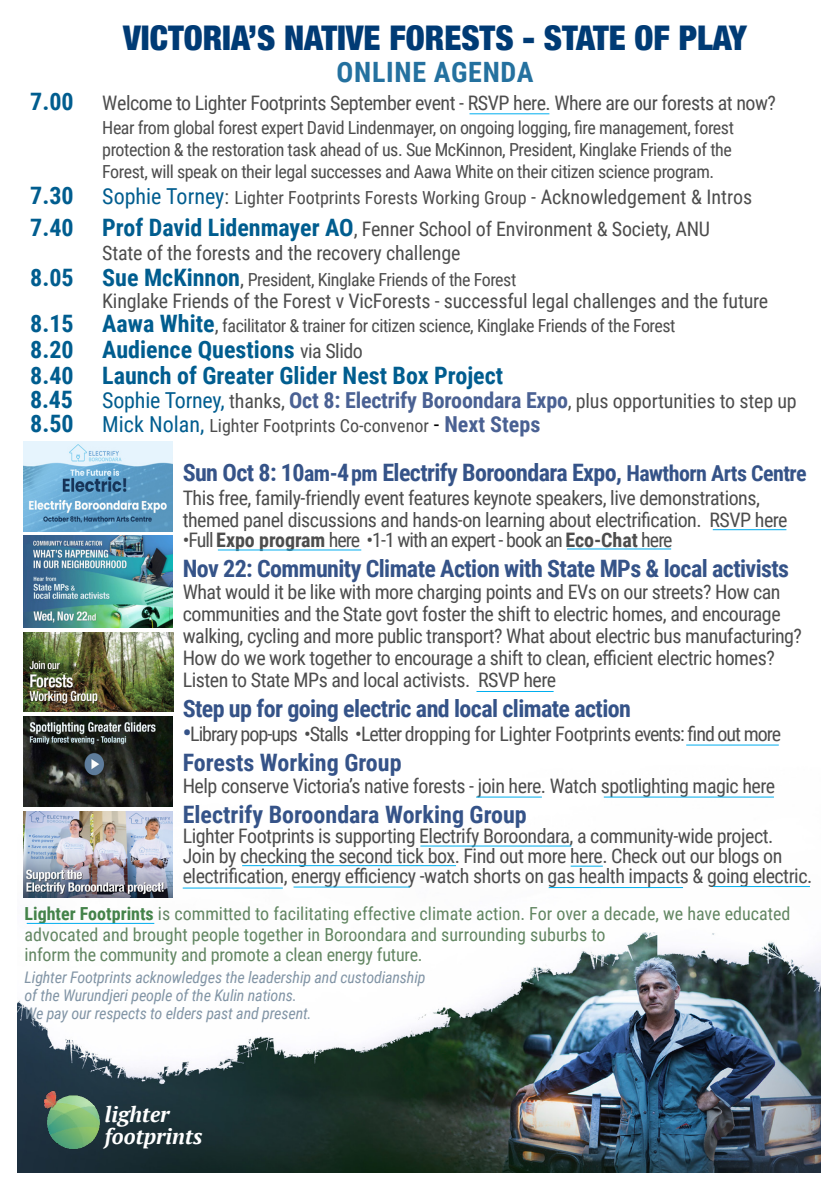
<style>
.page{position:relative;width:840px;height:1191px;background:#fff}
.page>*{position:absolute;margin:0;border:0;box-sizing:border-box;transform-origin:0 0}
.t1{font:900 condensed 34px "Helvetica Neue";color:#003b75}
.t2{font:700 28px "Roboto Condensed";letter-spacing:.025em;color:#24719f}
.t3{font:700 24px "Roboto Condensed";letter-spacing:-.025em;color:#355388}
.t4{font:700 24px/26px "Roboto Condensed";color:#005d8f}
.t5{font:700 24px "Roboto Condensed";color:#355388}
.t6{font:italic 700 21.8px/22px "PT Serif";color:#fff}
.t7{font:20px/22px "Roboto Condensed";letter-spacing:-.025em;color:#4d4d4d}
.t8{font:20px "Roboto Condensed";letter-spacing:-.05em;color:#4d4d4d}
.t9{font:18px/22px "Roboto Condensed";letter-spacing:-.025em;color:#4d4d4d;text-align:justify}
.t10{font:18px/20.8px "Roboto Condensed";color:#628662}
.t11{font:18px "Roboto Condensed";color:#4d4d4d}
.t12{font:italic 16px/18px "Roboto Condensed";letter-spacing:-.01em;color:#8295a6}
.s1{font-weight:700;font-size:24px;color:#005d8f}
.s2{font-size:22px;color:#005d8f}
.s3{font-size:20px}
.s4{font-weight:400;font-size:20px;color:#4d4d4d}
.s5{font-weight:700;font-size:22px;color:#4a6193}
.s6{font-size:22px;color:#000}
.s7{font-size:22px}
.s8{font-weight:700}
.s9{font-weight:700;font-size:24px;color:#355388}
.s10{font-weight:700;color:#44834a}
</style>
<div class="page">
<img style="left:18px;top:751px;width:802px;height:421px">
<hr style="left:469px;top:113px;width:80px;height:1px;background:#00aeef">
<hr style="left:420px;top:845px;width:151px;height:1px;background:#00aeef">
<hr style="left:476px;top:691px;width:77px;height:1px;background:#00aeef">
<hr style="left:685px;top:744px;width:93px;height:1px;background:#00aeef">
<hr style="left:712px;top:529px;width:74px;height:1px;background:#00aeef">
<hr style="left:218px;top:549px;width:143px;height:1px;background:#00aeef">
<hr style="left:566px;top:548px;width:104px;height:1px;background:#00aeef">
<hr style="left:242px;top:865px;width:214px;height:1px;background:#00aeef">
<hr style="left:570px;top:865px;width:32px;height:1px;background:#00aeef">
<hr style="left:548px;top:887px;width:134px;height:1px;background:#00aeef">
<hr style="left:183px;top:887px;width:100px;height:1px;background:#00aeef">
<hr style="left:293px;top:886px;width:117px;height:1px;background:#00aeef">
<hr style="left:712px;top:886px;width:97px;height:1px;background:#00aeef">
<hr style="left:603px;top:796px;width:170px;height:1px;background:#00aeef">
<hr style="left:476px;top:796px;width:65px;height:1px;background:#00aeef">
<hr style="left:27px;top:923px;width:127px;height:1px;background:#00aeef">
<img style="left:24px;top:811px;width:148px;height:87px">
<img style="left:24px;top:632px;width:150px;height:79px">
<img style="left:24px;top:716px;width:148px;height:90px">
<img style="left:24px;top:441px;width:148px;height:90px">
<img style="left:24px;top:536px;width:148px;height:91px">
<img style="left:39px;top:1086px;width:66px;height:66px">
<h1 class="t1" style="left:123px;top:10px;width:624px">VICTORIA’S NATIVE FORESTS - STATE OF PLAY</h1>
<h2 class="t2" style="left:336px;top:53px;width:198px">ONLINE AGENDA</h2>
<p class="t7" style="left:30px;top:91px;width:747px"><span class="s1">7.00</span> Welcome to Lighter Footprints September event - RSVP here. Where are our forests at now?</p>
<p class="t9" style="left:102px;top:116px;width:633px">Hear from global forest expert David Lindenmayer, on ongoing logging, fire management, forest protection &amp; the restoration task ahead of us. Sue McKinnon, President, Kinglake Friends of the Forest, will speak on their legal successes and Aawa White on their citizen science program.</p>
<p class="t11" style="left:30px;top:185px;width:723px"><span class="s1">7.30</span> <span class="s2">Sophie Torney</span><span class="s3">:</span> Lighter Footprints Forests Working Group <span class="s3">- Acknowledgement &amp; Intros</span></p>
<p class="t7" style="left:102px;top:216px;width:609px;line-height:24px;text-indent:-72px"><span class="s1">7.40 Prof David Lidenmayer AO</span>, Fenner School of Environment &amp; Society, ANU<br>State of the forests and the recovery challenge</p>
<p class="t9" style="left:30px;top:268px;width:487px"><span class="s1">8.05 Sue McKinnon</span><span class="s3">,</span> President, Kinglake Friends of the Forest</p>
<p class="t7" style="left:102px;top:289px;width:667px">Kinglake Friends of the Forest v VicForests - successful legal challenges and the future</p>
<p class="t9" style="left:30px;top:314px;width:646px"><span class="s1">8.15 Aawa White</span><span class="s3">,</span> facilitator &amp; trainer for citizen science, Kinglake Friends of the Forest</p>
<p class="t4" style="left:30px;top:336px;width:474px">8.20 Audience Questions <span class="s4">via Slido<br></span>8.40 Launch of Greater Glider Nest Box Project</p>
<p class="t7" style="left:30px;top:389px;width:767px"><span class="s1">8.45</span> <span class="s2">Sophie Torney,</span> thanks, <span class="s5">Oct 8: Electrify Boroondara Expo</span>, plus opportunities to step up</p>
<p class="t11" style="left:30px;top:413px;width:511px"><span class="s1">8.50</span> <span class="s2">Mick Nolan,</span> Lighter Footprints Co-convenor <span class="s6">-</span> <span class="s5">Next Steps</span></p>
<p class="t3" style="left:183px;top:456px;width:625px">Sun Oct 8: 10<span class="s7">am-</span>4 <span class="s7">pm</span> Electrify Boroondara Expo, <span class="s7">Hawthorn Arts Centre</span></p>
<p class="t7" style="left:183px;top:486px;width:606px">This free, family-friendly event features keynote speakers, live demonstrations, themed panel discussions and hands-on learning about electrification. RSVP here</p>
<p class="t8" style="left:183px;top:526px;width:491px">•Full <span class="s8">Expo program</span> here •1-1 with an expert - book an <span class="s8">Eco-Chat</span> here</p>
<p class="t3" style="left:183px;top:552px;width:607px">Nov 22: Community Climate Action with State MPs &amp; local activists</p>
<p class="t7" style="left:183px;top:580px;width:620px">What would it be like with more charging points and EVs on our streets? How can communities and the State govt foster the shift to electric homes, and encourage walking, cycling and more public transport? What about electric bus manufacturing?<br>How do we work together to encourage a shift to clean, efficient electric homes?<br>Listen to State MPs and local activists. RSVP here</p>
<p class="t3" style="left:183px;top:692px;width:449px">Step up for going electric and local climate action</p>
<p class="t8" style="left:183px;top:720px;width:599px"><span class="s9">•</span>Library pop-ups •Stalls •Letter dropping for Lighter Footprints events: find out more</p>
<p class="t5" style="left:183px;top:746px;width:220px">Forests Working Group</p>
<p class="t7" style="left:183px;top:774px;width:593px">Help conserve Victoria’s native forests - join here. Watch spotlighting magic here</p>
<p class="t5" style="left:183px;top:798px;width:345px">Electrify Boroondara Working Group</p>
<p class="t7" style="left:183px;top:825px;width:630px;line-height:20px">Lighter Footprints is supporting Electrify Boroondara, a community-wide project.<br>Join by checking the second tick box. Find out more here. Check out our blogs on electrification, energy efficiency -watch shorts on gas health impacts &amp; going electric.</p>
<p class="t10" style="left:25px;top:902px;width:767px"><span class="s10">Lighter Footprints</span> is committed to facilitating effective climate action. For over a decade, we have educated advocated and brought people together in Boroondara and surrounding suburbs to<br>inform the community and promote a clean energy future.</p>
<p class="t12" style="left:25px;top:967px;width:402px">Lighter Footprints acknowledges the leadership and custodianship of the Wurundjeri people of the Kulin nations.<br>We pay our respects to elders past and present.</p>
<p class="t6" style="left:105px;top:1102px;width:99px">lighter footprints</p>
</div>
